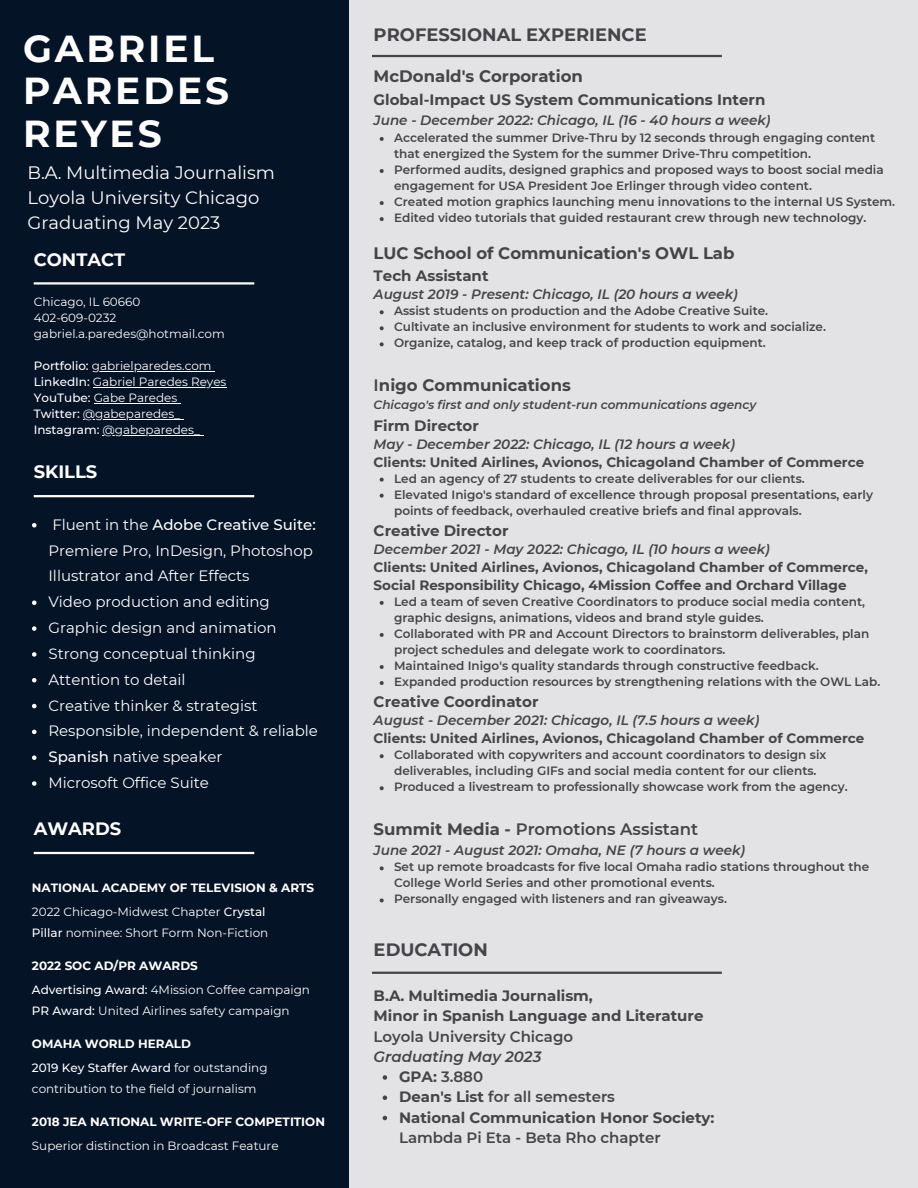
<style>
.page{position:relative;width:918px;height:1188px;background:#e3e3e5}
.page>*{position:absolute;margin:0;border:0;box-sizing:border-box;transform-origin:0 0}
.t1{font:700 37.5px/42.3px "Montserrat";letter-spacing:.075em;color:#fff}
.t2{font:18px/24.8px "Montserrat";color:#fff}
.t3{font:700 17.85px "Montserrat";color:#454448}
.t4{font:700 17.85px "Montserrat";color:#fff}
.t5{font:700 16.5px "Montserrat";color:#454448}
.t6{font:600 16.5px "Montserrat";color:#454448}
.t7{font:15px/25.8px "Montserrat";color:#fff}
.t8{font:700 15px/20.2px "Montserrat";color:#454448}
.t9{font:600 15px "Montserrat";color:#454448}
.t10{font:italic 600 15px "Montserrat";color:#454448}
.t11{font:italic 600 13.5px "Montserrat";color:#454448}
.t12{font:700 13.5px/18px "Montserrat";color:#454448}
.t13{font:600 12px/16px "Montserrat";color:#454448}
.t14{font:12px/15.9px "Montserrat";color:#fff}
.t15{font:700 12px/24.2px "Montserrat";color:#fff}
.t16{font:italic 600 12px "Montserrat";color:#454448}
.t17{font:500 12px/24px "Montserrat";color:#fff}
.s1{font-weight:500}
.s2{font-weight:400}
.s3{font-weight:700}
.s4{font-weight:600}
</style>
<div class="page">
<div style="left:0;top:0;width:349px;height:1188px;background:#051327"></div>
<hr style="left:372px;top:972px;width:350px;height:2px;background:#454448">
<hr style="left:372px;top:55px;width:350px;height:2px;background:#454448">
<hr style="left:34px;top:282px;width:220px;height:3px;background:#fff">
<hr style="left:34px;top:495px;width:220px;height:2px;background:#fff">
<hr style="left:34px;top:852px;width:220px;height:2px;background:#fff">
<svg style="left:380px;top:137px;width:4px;height:4px"></svg>
<svg style="left:380px;top:169px;width:4px;height:4px"></svg>
<svg style="left:380px;top:201px;width:4px;height:4px"></svg>
<svg style="left:380px;top:217px;width:4px;height:4px"></svg>
<svg style="left:380px;top:310px;width:4px;height:4px"></svg>
<svg style="left:380px;top:326px;width:4px;height:4px"></svg>
<svg style="left:380px;top:342px;width:4px;height:4px"></svg>
<svg style="left:380px;top:478px;width:4px;height:4px"></svg>
<svg style="left:380px;top:494px;width:4px;height:4px"></svg>
<svg style="left:380px;top:601px;width:4px;height:4px"></svg>
<svg style="left:380px;top:633px;width:4px;height:4px"></svg>
<svg style="left:380px;top:665px;width:4px;height:4px"></svg>
<svg style="left:380px;top:681px;width:4px;height:4px"></svg>
<svg style="left:380px;top:754px;width:4px;height:4px"></svg>
<svg style="left:380px;top:786px;width:4px;height:4px"></svg>
<svg style="left:380px;top:866px;width:4px;height:4px"></svg>
<svg style="left:380px;top:898px;width:4px;height:4px"></svg>
<hr style="left:92px;top:371px;width:120px;height:1px;background:#fff">
<hr style="left:93px;top:387px;width:134px;height:1px;background:#fff">
<hr style="left:94px;top:403px;width:83px;height:1px;background:#fff">
<hr style="left:83px;top:419px;width:97px;height:1px;background:#fff">
<hr style="left:103px;top:435px;width:97px;height:1px;background:#fff">
<svg style="left:32px;top:523px;width:5px;height:5px"></svg>
<svg style="left:32px;top:601px;width:5px;height:4px"></svg>
<svg style="left:32px;top:626px;width:5px;height:5px"></svg>
<svg style="left:32px;top:652px;width:5px;height:5px"></svg>
<svg style="left:32px;top:678px;width:5px;height:4px"></svg>
<svg style="left:32px;top:704px;width:5px;height:4px"></svg>
<svg style="left:32px;top:730px;width:5px;height:4px"></svg>
<svg style="left:32px;top:755px;width:5px;height:5px"></svg>
<svg style="left:32px;top:781px;width:5px;height:5px"></svg>
<svg style="left:383px;top:1075px;width:4px;height:5px"></svg>
<svg style="left:383px;top:1096px;width:4px;height:4px"></svg>
<svg style="left:383px;top:1116px;width:4px;height:4px"></svg>
<h1 class="t1" style="left:23px;top:27px;width:208px">GABRIEL<br>PAREDES<br>REYES</h1>
<h3 class="t3" style="left:374px;top:24px;width:275px">PROFESSIONAL EXPERIENCE</h3>
<h3 class="t5" style="left:374px;top:66px;width:211px">McDonald's Corporation</h3>
<p class="t8" style="left:374px;top:89px;width:393px">Global-Impact US System Communications Intern</p>
<p class="t11" style="left:374px;top:112px;width:398px">June - December 2022: Chicago, IL (16 - 40 hours a week)</p>
<p class="t13" style="left:394px;top:130px;width:503px">Accelerated the summer Drive-Thru by 12 seconds through engaging content that energized the System for the summer Drive-Thru competition.<br>Performed audits, designed graphics and proposed ways to boost social media engagement for USA President Joe Erlinger through video content.<br>Created motion graphics launching menu innovations to the internal US System.<br>Edited video tutorials that guided restaurant crew through new technology.</p>
<h2 class="t2" style="left:27px;top:160px;width:249px">B.A. Multimedia Journalism<br>Loyola University Chicago<br>Graduating May 2023</h2>
<h3 class="t4" style="left:34px;top:249px;width:93px">CONTACT</h3>
<p class="t14" style="left:34px;top:294px;width:193px">Chicago, IL 60660<br>402-609-0232 gabriel.a.paredes@hotmail.com</p>
<p class="t14" style="left:34px;top:358px;width:194px"><span class="s1">Portfolio:</span> gabrielparedes.com<br><span class="s1">LinkedIn:</span> Gabriel Paredes Reyes<br><span class="s1">YouTube:</span> Gabe Paredes<br><span class="s1">Twitter:</span> @gabeparedes_<br><span class="s1">Instagram:</span> @gabeparedes_</p>
<h3 class="t4" style="left:34px;top:461px;width:65px">SKILLS</h3>
<p class="t7" style="left:48px;top:511px;width:271px">Fluent in the <span class="s1">Adobe Creative Suite:<br></span>Premiere Pro, InDesign, Photoshop<br>Illustrator and After Effects<br>Video production and editing<br>Graphic design and animation<br>Strong conceptual thinking<br>Attention to detail<br>Creative thinker &amp; strategist<br>Responsible, independent &amp; reliable<br><span class="s1">Spanish</span> native speaker<br>Microsoft Office Suite</p>
<h3 class="t4" style="left:34px;top:817px;width:89px">AWARDS</h3>
<p class="t15" style="left:32px;top:876px;width:284px">NATIONAL ACADEMY OF TELEVISION &amp; ARTS<br><span class="s2">2022 Chicago-Midwest Chapter</span> <span class="s1">Crystal</span></p>
<p class="t14" style="left:32px;top:925px;width:238px"><span class="s1">Pillar</span> nominee: Short Form Non-Fiction</p>
<p class="t14" style="left:32px;top:954px;width:280px;line-height:24px"><span class="s3">2022 SOC AD/PR AWARDS<br></span><span class="s1">Advertising Award:</span> 4Mission Coffee campaign</p>
<p class="t14" style="left:32px;top:1003px;width:259px"><span class="s1">PR Award:</span> United Airlines safety campaign</p>
<p class="t17" style="left:32px;top:1032px;width:237px"><span class="s3">OMAHA WORLD HERALD<br></span>2019 Key Staffer Award <span class="s2">for outstanding</span></p>
<p class="t14" style="left:32px;top:1081px;width:226px">contribution to the field of journalism</p>
<p class="t15" style="left:32px;top:1110px;width:295px">2018 JEA NATIONAL WRITE-OFF COMPETITION</p>
<p class="t14" style="left:32px;top:1138px;width:248px">Superior distinction in Broadcast Feature</p>
<h3 class="t5" style="left:374px;top:243px;width:362px">LUC School of Communication's OWL Lab</h3>
<p class="t8" style="left:374px;top:266px;width:116px">Tech Assistant</p>
<p class="t11" style="left:374px;top:286px;width:366px">August 2019 - Present: Chicago, IL (20 hours a week)</p>
<p class="t13" style="left:394px;top:303px;width:433px">Assist students on production and the Adobe Creative Suite.<br>Cultivate an inclusive environment for students to work and socialize.<br>Organize, catalog, and keep track of production equipment.</p>
<h3 class="t5" style="left:374px;top:375px;width:199px"><span class="s4">I</span>nigo Communications</h3>
<p class="t16" style="left:374px;top:398px;width:384px">Chicago's first and only student-run communications agency</p>
<p class="t8" style="left:374px;top:415px;width:107px">Firm Director</p>
<p class="t11" style="left:374px;top:435px;width:363px">May - December 2022: Chicago, IL (12 hours a week)</p>
<p class="t12" style="left:374px;top:453px;width:492px">Clients: United Airlines, Avionos, Chicagoland Chamber of Commerce</p>
<p class="t13" style="left:394px;top:470px;width:480px">Led an agency of 27 students to create deliverables for our clients.<br>Elevated Inigo's standard of excellence through proposal presentations, early points of feedback, overhauled creative briefs and final approvals.</p>
<p class="t8" style="left:374px;top:520px;width:136px">Creative Director</p>
<p class="t11" style="left:374px;top:541px;width:398px">December 2021 - May 2022: Chicago, IL (10 hours a week)</p>
<p class="t12" style="left:374px;top:558px;width:496px">Clients: United Airlines, Avionos, Chicagoland Chamber of Commerce,<br>Social Responsibility Chicago, 4Mission Coffee and Orchard Village</p>
<p class="t13" style="left:394px;top:594px;width:488px">Led a team of seven Creative Coordinators to produce social media content, graphic designs, animations, videos and brand style guides.<br>Collaborated with PR and Account Directors to brainstorm deliverables, plan project schedules and delegate work to coordinators.<br>Maintained Inigo's quality standards through constructive feedback.<br>Expanded production resources by strengthening relations with the OWL Lab.</p>
<p class="t8" style="left:374px;top:692px;width:166px">Creative Coordinator</p>
<p class="t11" style="left:374px;top:712px;width:387px">August - December 2021: Chicago, IL (7.5 hours a week)</p>
<p class="t12" style="left:374px;top:729px;width:492px">Clients: United Airlines, Avionos, Chicagoland Chamber of Commerce</p>
<p class="t13" style="left:394px;top:747px;width:455px">Collaborated with copywriters and account coordinators to design six deliverables, including GIFs and social media content for our clients.<br>Produced a livestream to professionally showcase work from the agency.</p>
<h3 class="t6" style="left:374px;top:819px;width:326px"><span class="s3">Summit Media -</span> Promotions Assistant</h3>
<p class="t11" style="left:374px;top:842px;width:373px">June 2021 - August 2021: Omaha, NE (7 hours a week)</p>
<p class="t13" style="left:394px;top:859px;width:477px">Set up remote broadcasts for five local Omaha radio stations throughout the<br>College World Series and other promotional events.<br>Personally engaged with listeners and ran giveaways.</p>
<h3 class="t3" style="left:374px;top:939px;width:116px">EDUCATION</h3>
<p class="t8" style="left:374px;top:986px;width:331px">B.A. Multimedia Journalism,<br>Minor in Spanish Language and Literature</p>
<p class="t9" style="left:374px;top:1027px;width:201px">Loyola University Chicago</p>
<p class="t10" style="left:374px;top:1047px;width:169px">Graduating May 2023</p>
<p class="t8" style="left:399px;top:1067px;width:317px">GPA: <span class="s4">3.880<br></span>Dean's List <span class="s4">for all semesters<br></span>National Communication Honor Society:</p>
<p class="t9" style="left:399px;top:1128px;width:263px">Lambda Pi Eta - Beta Rho chapter</p>
</div>
